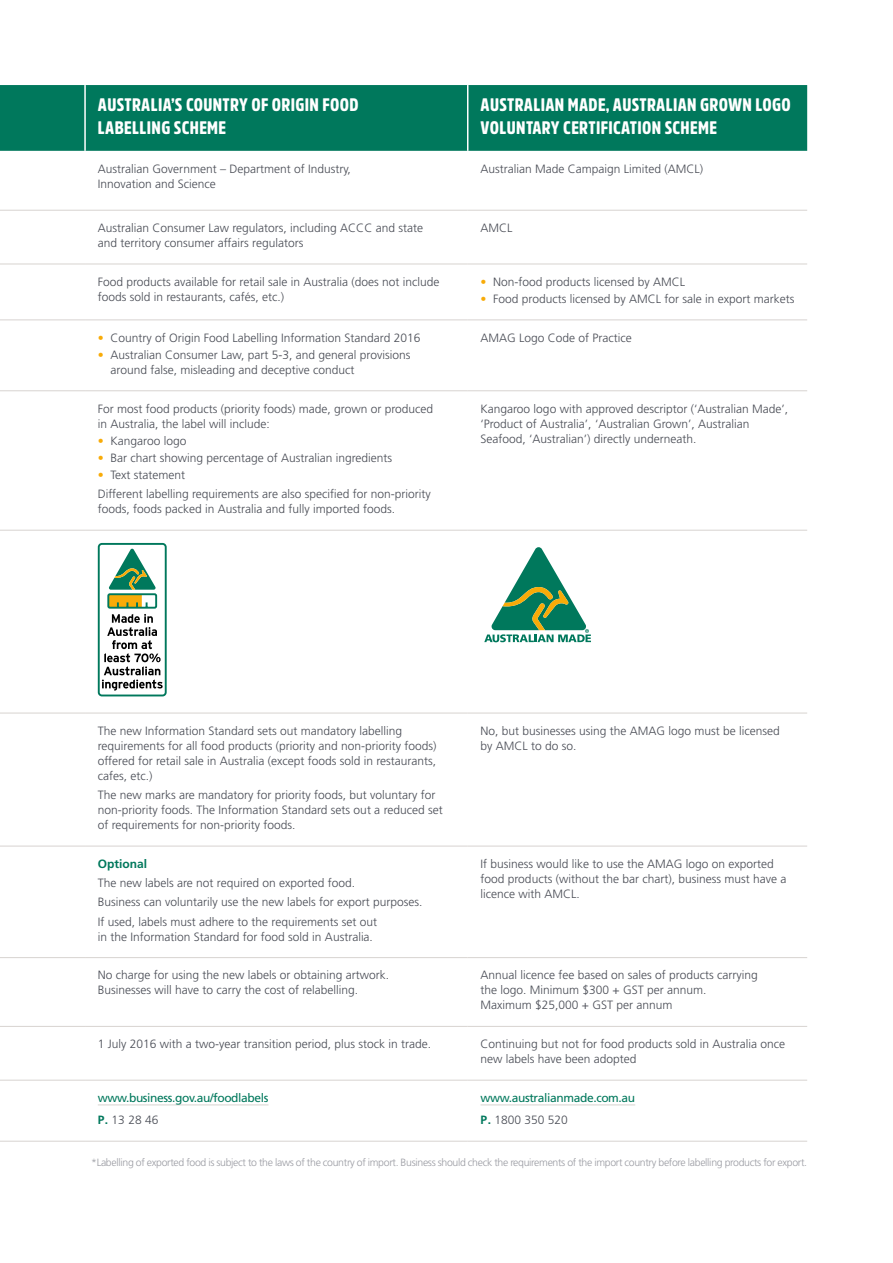
<style>
.page{position:relative;width:893px;height:1263px;background:#fff}
.page>*{position:absolute;margin:0;border:0;box-sizing:border-box;transform-origin:0 0}
.t1{font:900 18px/22.5px "Amsi Pro Cond";letter-spacing:.02em;color:#fff}
.t2{font:300 12px/15px "Frutiger LT Std";color:#484b54}
.t3{font:12px/22.2px "Frutiger LT Std";letter-spacing:-.03em;color:#00785c}
.t4{font:700 12px "Frutiger LT Std";color:#00785c}
.t5{font:300 10.5px "Frutiger LT Std";letter-spacing:-.03em;color:#9a9ba2}
.s1{color:#f8ab08}
.s2{font-weight:700}
.s3{font-weight:300;color:#484b54}
</style>
<div class="page">
<div style="left:0;top:85px;width:807px;height:66px;background:#00785c"></div>
<hr style="left:0;top:210px;width:85px;height:1px;background:#d7d3d0">
<hr style="left:85px;top:210px;width:383px;height:1px;background:#d7d3d0">
<hr style="left:468px;top:210px;width:339px;height:1px;background:#d7d3d0">
<hr style="left:0;top:264px;width:85px;height:1px;background:#d7d3d0">
<hr style="left:85px;top:264px;width:383px;height:1px;background:#d7d3d0">
<hr style="left:468px;top:264px;width:339px;height:1px;background:#d7d3d0">
<hr style="left:0;top:319px;width:85px;height:1px;background:#d7d3d0">
<hr style="left:85px;top:319px;width:383px;height:1px;background:#d7d3d0">
<hr style="left:468px;top:319px;width:339px;height:1px;background:#d7d3d0">
<hr style="left:0;top:390px;width:85px;height:1px;background:#d7d3d0">
<hr style="left:85px;top:390px;width:383px;height:1px;background:#d7d3d0">
<hr style="left:468px;top:390px;width:339px;height:1px;background:#d7d3d0">
<hr style="left:0;top:530px;width:85px;height:1px;background:#d7d3d0">
<hr style="left:85px;top:530px;width:383px;height:1px;background:#d7d3d0">
<hr style="left:468px;top:530px;width:339px;height:1px;background:#d7d3d0">
<hr style="left:0;top:713px;width:85px;height:1px;background:#d7d3d0">
<hr style="left:85px;top:713px;width:383px;height:1px;background:#d7d3d0">
<hr style="left:468px;top:713px;width:339px;height:1px;background:#d7d3d0">
<hr style="left:0;top:846px;width:85px;height:1px;background:#d7d3d0">
<hr style="left:85px;top:846px;width:383px;height:1px;background:#d7d3d0">
<hr style="left:468px;top:846px;width:339px;height:1px;background:#d7d3d0">
<hr style="left:0;top:957px;width:85px;height:1px;background:#d7d3d0">
<hr style="left:85px;top:957px;width:383px;height:1px;background:#d7d3d0">
<hr style="left:468px;top:957px;width:339px;height:1px;background:#d7d3d0">
<hr style="left:0;top:1026px;width:85px;height:1px;background:#d7d3d0">
<hr style="left:85px;top:1026px;width:383px;height:1px;background:#d7d3d0">
<hr style="left:468px;top:1026px;width:339px;height:1px;background:#d7d3d0">
<hr style="left:0;top:1080px;width:85px;height:1px;background:#d7d3d0">
<hr style="left:85px;top:1080px;width:383px;height:1px;background:#d7d3d0">
<hr style="left:468px;top:1080px;width:339px;height:1px;background:#d7d3d0">
<hr style="left:0;top:1141px;width:85px;height:1px;background:#d7d3d0">
<hr style="left:85px;top:1141px;width:383px;height:1px;background:#d7d3d0">
<hr style="left:468px;top:1141px;width:339px;height:1px;background:#d7d3d0">
<hr style="left:84px;top:85px;width:2px;height:66px;background:#fff">
<hr style="left:467px;top:85px;width:1px;height:66px;background:#fff">
<div style="left:98px;top:543px;width:69px;height:153px;border:2px solid #00785c;border-radius:3px"></div>
<svg style="left:102px;top:549px;width:61px;height:142px"></svg>
<svg style="left:484px;top:547px;width:107px;height:96px"></svg>
<hr style="left:98px;top:1104px;width:170px;height:1px;background:#d7d3d0">
<hr style="left:480px;top:1104px;width:155px;height:1px;background:#d7d3d0">
<h1 class="t1" style="left:98px;top:93px;width:262px">AUSTRALIA’S COUNTRY OF ORIGIN FOOD<br>LABELLING SCHEME</h1>
<h1 class="t1" style="left:481px;top:93px;width:312px">AUSTRALIAN MADE, AUSTRALIAN GROWN LOGO<br>VOLUNTARY CERTIFICATION SCHEME</h1>
<p class="t2" style="left:98px;top:161px;width:255px">Australian Government – Department of Industry,<br>Innovation and Science</p>
<p class="t2" style="left:480px;top:161px;width:224px">Australian Made Campaign Limited (AMCL)</p>
<p class="t2" style="left:98px;top:220px;width:327px">Australian Consumer Law regulators, including ACCC and state and territory consumer affairs regulators</p>
<p class="t2" style="left:480px;top:220px;width:34px">AMCL</p>
<p class="t2" style="left:98px;top:274px;width:343px">Food products available for retail sale in Australia (does not include foods sold in restaurants, cafés, etc.)</p>
<p class="t2" style="left:480px;top:274px;width:206px"><span class="s1">•</span> Non-food products licensed by AMCL</p>
<p class="t2" style="left:480px;top:291px;width:315px"><span class="s1">•</span> Food products licensed by AMCL for sale in export markets</p>
<p class="t2" style="left:98px;top:330px;width:324px"><span class="s1">•</span> Country of Origin Food Labelling Information Standard 2016</p>
<p class="t2" style="left:111px;top:347px;width:301px;text-indent:-13px"><span class="s1">•</span> Australian Consumer Law, part 5-3, and general provisions around false, misleading and deceptive conduct</p>
<p class="t2" style="left:98px;top:401px;width:337px">For most food products (priority foods) made, grown or produced in Australia, the label will include:</p>
<p class="t2" style="left:98px;top:433px;width:90px"><span class="s1">•</span> Kangaroo logo</p>
<p class="t2" style="left:98px;top:450px;width:296px"><span class="s1">•</span> Bar chart showing percentage of Australian ingredients</p>
<p class="t2" style="left:98px;top:465px;width:334px;line-height:19.2px"><span class="s1">•</span> Text statement<br>Different labelling requirements are also specified for non-priority</p>
<p class="t2" style="left:98px;top:502px;width:299px">foods, foods packed in Australia and fully imported foods.</p>
<p class="t2" style="left:480px;top:330px;width:153px">AMAG Logo Code of Practice</p>
<p class="t2" style="left:480px;top:401px;width:309px">Kangaroo logo with approved descriptor (‘Australian Made’, ‘Product of Australia’, ‘Australian Grown’, Australian<br>Seafood, ‘Australian’) directly underneath.</p>
<p class="t2" style="left:98px;top:723px;width:340px">The new Information Standard sets out mandatory labelling requirements for all food products (priority and non-priority foods) offered for retail sale in Australia (except foods sold in restaurants, cafes, etc.)</p>
<p class="t2" style="left:98px;top:788px;width:346px">The new marks are mandatory for priority foods, but voluntary for non-priority foods. The Information Standard sets out a reduced set of requirements for non-priority foods.</p>
<p class="t4" style="left:98px;top:857px;width:51px">Optional</p>
<p class="t2" style="left:98px;top:873px;width:326px;line-height:19.2px">The new labels are not required on exported food.<br>Business can voluntarily use the new labels for export purposes.<br>If used, labels must adhere to the requirements set out</p>
<p class="t2" style="left:98px;top:929px;width:277px">in the Information Standard for food sold in Australia.</p>
<p class="t2" style="left:480px;top:723px;width:301px">No, but businesses using the AMAG logo must be licensed by AMCL to do so.</p>
<p class="t2" style="left:480px;top:856px;width:307px">If business would like to use the AMAG logo on exported food products (without the bar chart), business must have a licence with AMCL.</p>
<p class="t2" style="left:98px;top:968px;width:293px">No charge for using the new labels or obtaining artwork.<br>Businesses will have to carry the cost of relabelling.</p>
<p class="t2" style="left:480px;top:968px;width:279px">Annual licence fee based on sales of products carrying the logo. Minimum $300 + GST per annum.<br>Maximum $25,000 + GST per annum</p>
<p class="t2" style="left:98px;top:1037px;width:335px">1 July 2016 with a two-year transition period, plus stock in trade.</p>
<p class="t2" style="left:480px;top:1037px;width:306px">Continuing but not for food products sold in Australia once new labels have been adopted</p>
<p class="t3" style="left:98px;top:1087px;width:172px">www.business.gov.au/foodlabels<br><span class="s2">P.</span> <span class="s3">13 28 46</span></p>
<p class="t3" style="left:480px;top:1087px;width:156px">www.australianmade.com.au<br><span class="s2">P.</span> <span class="s3">1800 350 520</span></p>
<p class="t5" style="left:91px;top:1156px;width:717px">*Labelling of exported food is subject to the laws of the country of import. Business should check the requirements of the import country before labelling products for export.</p>
</div>
